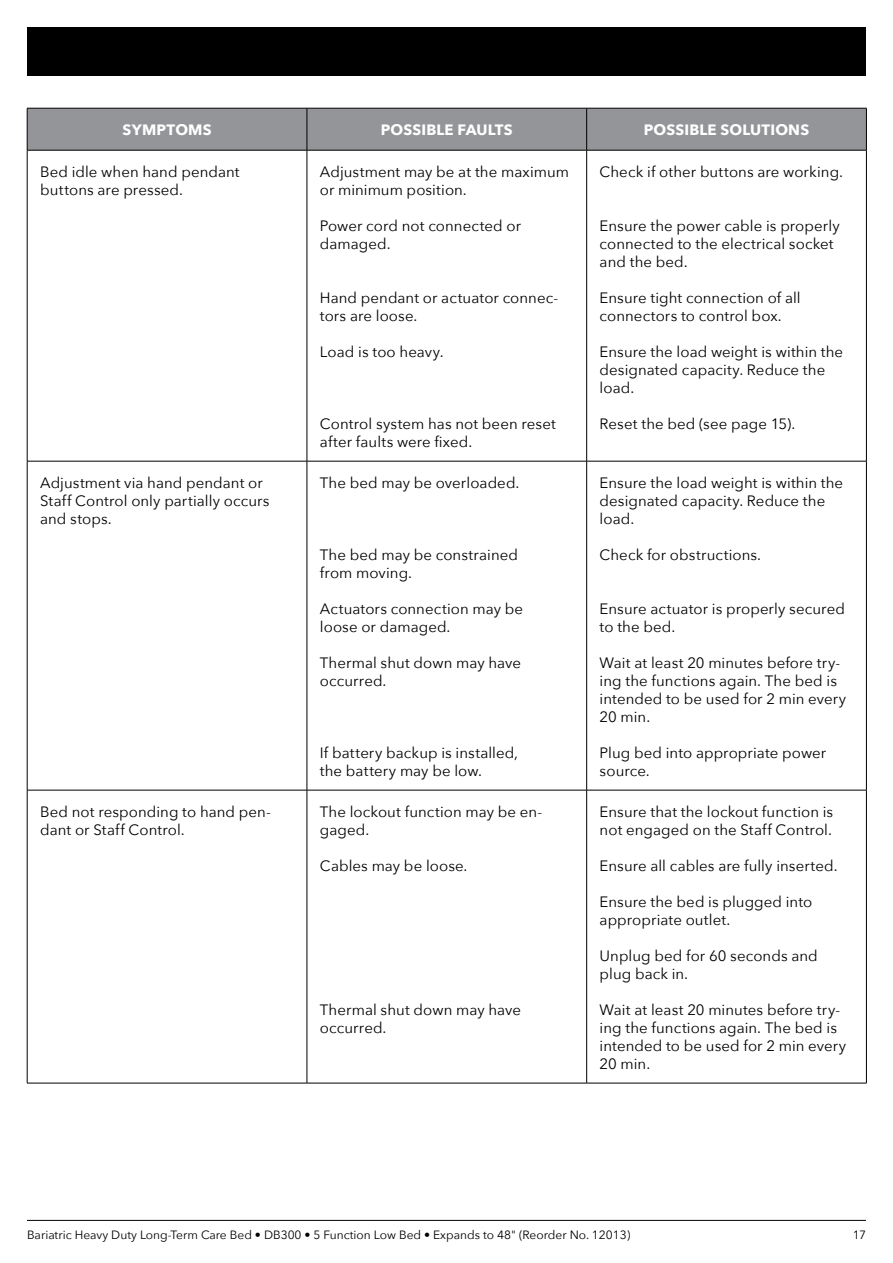
<style>
.page{position:relative;width:893px;height:1263px;background:#fff}
.page>*{position:absolute;margin:0;border:0;box-sizing:border-box;transform-origin:0 0}
.t1{font:15px/18px "Avenir Next";letter-spacing:.005em;color:#000}
.t2{font:700 15px "Avenir Next";letter-spacing:.01em;color:#fff}
.t3{font:12px "Avenir Next";color:#000}
</style>
<div class="page">
<hr style="left:27px;top:1220px;width:839px;height:1px;background:#000">
<div style="left:27px;top:27px;width:839px;height:49px;background:#000"></div>
<div style="left:28px;top:109px;width:838px;height:41px;background:#939598"></div>
<hr style="left:27px;top:108px;width:280px;height:1px;background:#000">
<hr style="left:27px;top:108px;width:1px;height:42px;background:#000">
<hr style="left:307px;top:108px;width:280px;height:1px;background:#000">
<hr style="left:307px;top:108px;width:1px;height:42px;background:#000">
<hr style="left:587px;top:108px;width:280px;height:1px;background:#000">
<hr style="left:586px;top:108px;width:1px;height:42px;background:#000">
<hr style="left:866px;top:108px;width:1px;height:42px;background:#000">
<hr style="left:27px;top:150px;width:280px;height:1px;background:#000">
<hr style="left:27px;top:150px;width:1px;height:311px;background:#000">
<hr style="left:307px;top:150px;width:280px;height:1px;background:#000">
<hr style="left:307px;top:150px;width:1px;height:311px;background:#000">
<hr style="left:587px;top:150px;width:280px;height:1px;background:#000">
<hr style="left:586px;top:150px;width:1px;height:311px;background:#000">
<hr style="left:866px;top:150px;width:1px;height:311px;background:#000">
<hr style="left:27px;top:461px;width:280px;height:1px;background:#000">
<hr style="left:27px;top:461px;width:1px;height:329px;background:#000">
<hr style="left:307px;top:461px;width:280px;height:1px;background:#000">
<hr style="left:307px;top:461px;width:1px;height:329px;background:#000">
<hr style="left:587px;top:461px;width:280px;height:1px;background:#000">
<hr style="left:586px;top:461px;width:1px;height:329px;background:#000">
<hr style="left:866px;top:461px;width:1px;height:329px;background:#000">
<hr style="left:27px;top:790px;width:280px;height:1px;background:#000">
<hr style="left:27px;top:790px;width:1px;height:293px;background:#000">
<hr style="left:307px;top:790px;width:280px;height:1px;background:#000">
<hr style="left:307px;top:790px;width:1px;height:293px;background:#000">
<hr style="left:587px;top:790px;width:280px;height:1px;background:#000">
<hr style="left:586px;top:790px;width:1px;height:293px;background:#000">
<hr style="left:866px;top:790px;width:1px;height:293px;background:#000">
<hr style="left:27px;top:1083px;width:280px;height:1px;background:#000">
<hr style="left:307px;top:1083px;width:280px;height:1px;background:#000">
<hr style="left:587px;top:1083px;width:280px;height:1px;background:#000">
<p class="t2" style="left:122px;top:117px;width:91px">SYMPTOMS</p>
<p class="t2" style="left:381px;top:117px;width:133px">POSSIBLE FAULTS</p>
<p class="t2" style="left:644px;top:117px;width:167px">POSSIBLE SOLUTIONS</p>
<p class="t1" style="left:40px;top:162px;width:201px">Bed idle when hand pendant buttons are pressed.</p>
<p class="t1" style="left:320px;top:162px;width:251px">Adjustment may be at the maximum or minimum position.</p>
<p class="t1" style="left:320px;top:216px;width:203px">Power cord not connected or damaged.</p>
<p class="t1" style="left:320px;top:288px;width:240px">Hand pendant or actuator connec&shy;tors are loose.</p>
<p class="t1" style="left:320px;top:342px;width:125px">Load is too heavy.</p>
<p class="t1" style="left:600px;top:162px;width:245px">Check if other buttons are working.</p>
<p class="t1" style="left:600px;top:216px;width:242px">Ensure the power cable is properly connected to the electrical socket and the bed.</p>
<p class="t1" style="left:600px;top:288px;width:203px">Ensure tight connection of all connectors to control box.</p>
<p class="t1" style="left:600px;top:342px;width:245px">Ensure the load weight is within the designated capacity. Reduce the load.</p>
<p class="t1" style="left:600px;top:414px;width:197px">Reset the bed (see page 15).</p>
<p class="t1" style="left:320px;top:414px;width:238px">Control system has not been reset after faults were fixed.</p>
<p class="t1" style="left:40px;top:473px;width:231px">Adjustment via hand pendant or<br>Staff Control only partially occurs and stops.</p>
<p class="t1" style="left:320px;top:473px;width:201px">The bed may be overloaded.</p>
<p class="t1" style="left:320px;top:545px;width:200px">The bed may be constrained from moving.</p>
<p class="t1" style="left:320px;top:599px;width:205px">Actuators connection may be loose or damaged.</p>
<p class="t1" style="left:320px;top:653px;width:203px">Thermal shut down may have occurred.</p>
<p class="t1" style="left:320px;top:743px;width:200px">If battery backup is installed, the battery may be low.</p>
<p class="t1" style="left:40px;top:802px;width:232px">Bed not responding to hand pen&shy;dant or Staff Control.</p>
<p class="t1" style="left:320px;top:802px;width:224px">The lockout function may be en&shy;gaged.</p>
<p class="t1" style="left:320px;top:856px;width:149px">Cables may be loose.</p>
<p class="t1" style="left:320px;top:1000px;width:203px">Thermal shut down may have occurred.</p>
<p class="t1" style="left:600px;top:473px;width:245px">Ensure the load weight is within the designated capacity. Reduce the load.</p>
<p class="t1" style="left:600px;top:545px;width:163px">Check for obstructions.</p>
<p class="t1" style="left:600px;top:599px;width:247px">Ensure actuator is properly secured to the bed.</p>
<p class="t1" style="left:600px;top:653px;width:248px">Wait at least 20 minutes before try&shy;ing the functions again. The bed is intended to be used for 2 min every<br>20 min.</p>
<p class="t1" style="left:600px;top:743px;width:228px">Plug bed into appropriate power source.</p>
<p class="t1" style="left:600px;top:802px;width:235px">Ensure that the lockout function is not engaged on the Staff Control.</p>
<p class="t1" style="left:600px;top:856px;width:239px">Ensure all cables are fully inserted.</p>
<p class="t1" style="left:600px;top:892px;width:214px">Ensure the bed is plugged into appropriate outlet.</p>
<p class="t1" style="left:600px;top:946px;width:220px">Unplug bed for 60 seconds and plug back in.</p>
<p class="t1" style="left:600px;top:1000px;width:248px">Wait at least 20 minutes before try&shy;ing the functions again. The bed is intended to be used for 2 min every<br>20 min.</p>
<p class="t3" style="left:27px;top:1225px;width:605px">Bariatric Heavy Duty Long-Term Care Bed • DB300 • 5 Function Low Bed • Expands to 48" (Reorder No. 12013)</p>
<p class="t3" style="left:853px;top:1225px;width:15px">17</p>
</div>
